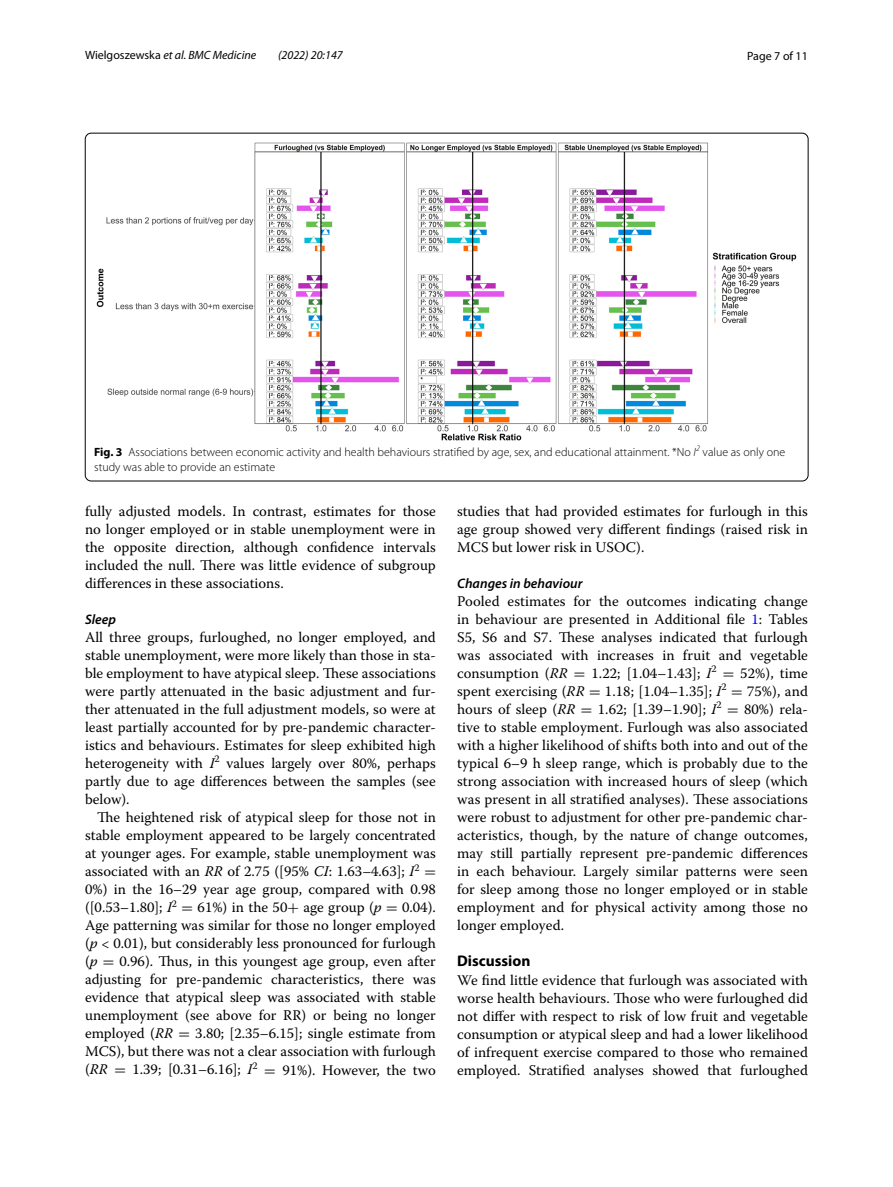
<style>
.page{position:relative;width:893px;height:1187px;background:#fff}
.page>*{position:absolute;margin:0;border:0;box-sizing:border-box;transform-origin:0 0}
.t1{font:700 15.45px "Myriad Pro";color:#000}
.t2{font:14.7px/18px "Warnock Pro";color:#000;text-align:justify}
.t3{font:italic 600 13.8px "Myriad Pro";color:#000}
.t4{font:300 12px/15px "Myriad Pro";color:#000}
.t5{font:italic 12px "Myriad Pro";color:#000}
.t6{font:12px "Myriad Pro";color:#000}
.s1{font-style:normal}
.s2{font-weight:700}
.s3{font-style:italic}
.s4{font-family:"MTSY"}
.s5{color:#00f}
</style>
<div class="page">
<img style="left:96px;top:142px;width:701px;height:298px">
<p class="t5" style="left:85px;top:48px;width:173px"><span class="s1">Wielgoszewska</span> et al. BMC Medicine</p>
<p class="t5" style="left:278px;top:48px;width:66px">(2022) 20:147</p>
<p class="t6" style="left:747px;top:48px;width:62px">Page 7 of 11</p>
<p class="t4" style="left:94px;top:444px;width:693px"><span class="s2">Fig. 3</span> Associations between economic activity and health behaviours stratified by age, sex, and educational attainment. *No <span class="s3">I</span><sup>2</sup> value as only one study was able to provide an estimate</p>
<p class="t2" style="left:85px;top:502px;width:352px">fully adjusted models. In contrast, estimates for those no longer employed or in stable unemployment were in the opposite direction, although confidence intervals included the null. There was little evidence of subgroup differences in these associations.</p>
<p class="t3" style="left:85px;top:611px;width:32px">Sleep</p>
<p class="t2" style="left:85px;top:628px;width:352px">All three groups, furloughed, no longer employed, and stable unemployment, were more likely than those in sta&shy;ble employment to have atypical sleep. These associations were partly attenuated in the basic adjustment and fur&shy;ther attenuated in the full adjustment models, so were at least partially accounted for by pre-pandemic character&shy;istics and behaviours. Estimates for sleep exhibited high heterogeneity with <span class="s3">I</span><sup>2</sup> values largely over 80%, perhaps partly due to age differences between the samples (see below).</p>
<p class="t2" style="left:85px;top:808px;width:352px;text-indent:12px">The heightened risk of atypical sleep for those not in stable employment appeared to be largely concentrated at younger ages. For example, stable unemployment was associated with an <span class="s3">RR</span> of 2.75 ([95% <span class="s3">CI</span>: 1.63–4.63]; <span class="s3">I</span><sup>2</sup> <span class="s4">= </span>0%) in the 16–29 year age group, compared with 0.98 ([0.53–1.80]; <span class="s3">I</span><sup>2</sup> <span class="s4">=</span> 61%) in the 50<span class="s4">+</span> age group (<span class="s3">p</span> <span class="s4">=</span> 0.04).<br>Age patterning was similar for those no longer employed (<span class="s3">p</span> &lt; 0.01), but considerably less pronounced for furlough (<span class="s3">p</span> <span class="s4">=</span> 0.96). Thus, in this youngest age group, even after adjusting for pre-pandemic characteristics, there was evidence that atypical sleep was associated with stable unemployment (see above for RR) or being no longer employed (<span class="s3">RR</span> <span class="s4">=</span> 3.80; [2.35–6.15]; single estimate from MCS), but there was not a clear association with furlough (<span class="s3">RR</span> <span class="s4">=</span> 1.39; [0.31–6.16]; <span class="s3">I</span><sup>2</sup> <span class="s4">=</span> 91%). However, the two</p>
<p class="t2" style="left:457px;top:502px;width:352px">studies that had provided estimates for furlough in this age group showed very different findings (raised risk in MCS but lower risk in USOC).</p>
<p class="t3" style="left:457px;top:575px;width:127px">Changes in behaviour</p>
<p class="t2" style="left:457px;top:592px;width:352px">Pooled estimates for the outcomes indicating change in behaviour are presented in Additional file <span class="s5">1</span>: Tables S5, S6 and S7. These analyses indicated that furlough was associated with increases in fruit and vegetable consumption (<span class="s3">RR</span> <span class="s4">=</span> 1.22; [1.04–1.43]; <span class="s3">I</span><sup>2</sup> <span class="s4">=</span> 52%), time spent exercising (<span class="s3">RR</span> <span class="s4">=</span> 1.18; [1.04–1.35]; <span class="s3">I</span><sup>2</sup> <span class="s4">=</span> 75%), and hours of sleep (<span class="s3">RR</span> <span class="s4">=</span> 1.62; [1.39–1.90]; <span class="s3">I</span><sup>2</sup> <span class="s4">=</span> 80%) rela&shy;tive to stable employment. Furlough was also associated with a higher likelihood of shifts both into and out of the typical 6–9 h sleep range, which is probably due to the strong association with increased hours of sleep (which was present in all stratified analyses). These associations were robust to adjustment for other pre-pandemic char&shy;acteristics, though, by the nature of change outcomes, may still partially represent pre-pandemic differences in each behaviour. Largely similar patterns were seen for sleep among those no longer employed or in stable employment and for physical activity among those no longer employed.</p>
<p class="t1" style="left:457px;top:951px;width:75px">Discussion</p>
<p class="t2" style="left:457px;top:970px;width:352px">We find little evidence that furlough was associated with worse health behaviours. Those who were furloughed did not differ with respect to risk of low fruit and vegetable consumption or atypical sleep and had a lower likelihood of infrequent exercise compared to those who remained employed. Stratified analyses showed that furloughed</p>
</div>
